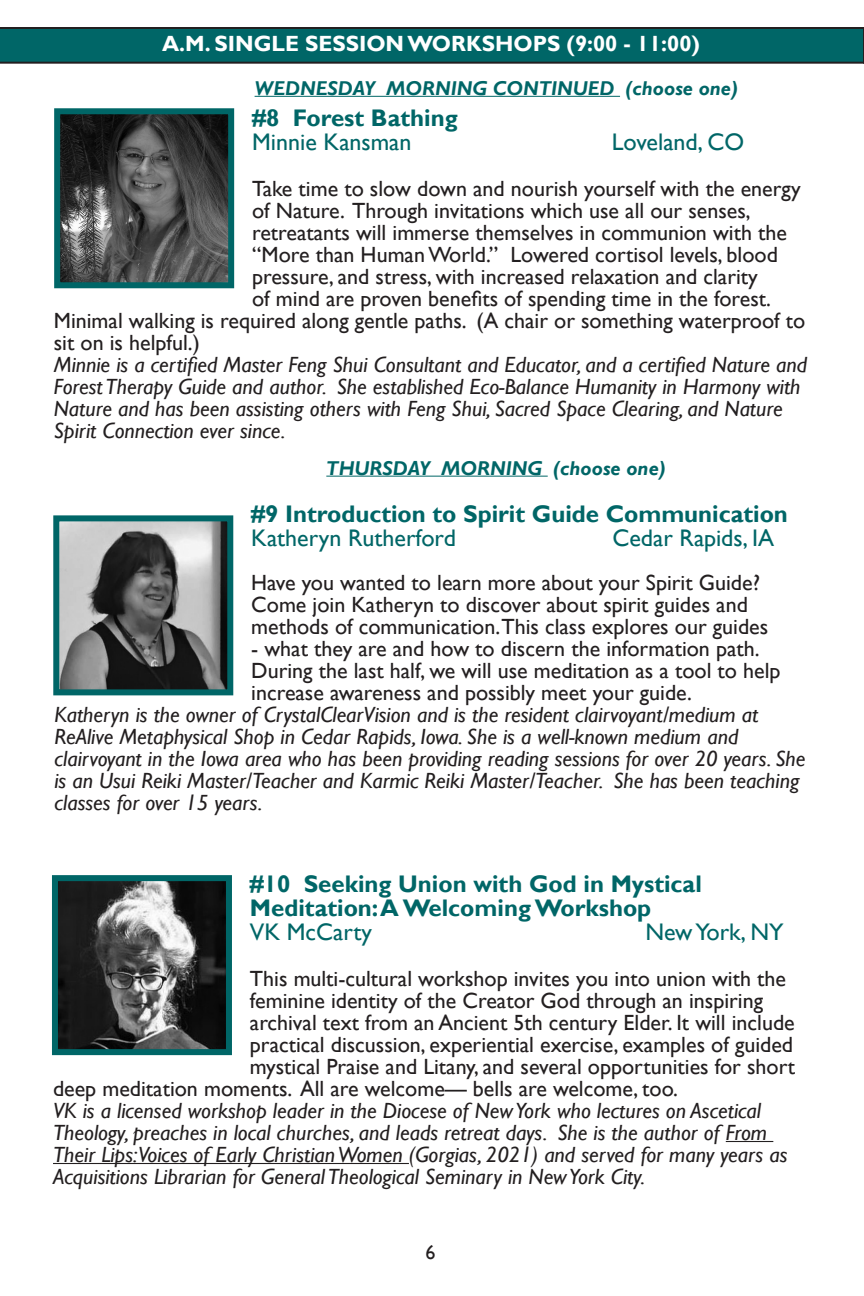
<style>
.page{position:relative;width:864px;height:1296px;background:#fff}
.page>*{position:absolute;margin:0;border:0;box-sizing:border-box;transform-origin:0 0}
.Workshops{font:700 24px/24px "Gill Sans";color:#006667}
.Workshops-2{font:24px "Gill Sans";color:#006667}
.Workshops-3{font:22px/22px "Gill Sans";color:#231f20}
.Workshops-4{font:italic 22px/22px "Gill Sans";color:#231f20}
.t1{font:700 22px "Gill Sans";color:#fff}
.t2{font:italic 700 20px "Gill Sans";color:#006667}
.t3{font:20px "Gill Sans";color:#231f20}
</style>
<div class="page">
<svg style="left:0;top:27px;width:864px;height:37px;background:#065f60"></svg>
<img style="left:61px;top:115px;width:166px;height:166px">
<div style="left:54px;top:108px;width:180px;height:180px;border:6px solid #006667"></div>
<hr style="left:726px;top:1141px;width:47px;height:1px;background:#231f20">
<hr style="left:53px;top:1163px;width:356px;height:1px;background:#231f20">
<img style="left:59px;top:882px;width:166px;height:166px">
<div style="left:52px;top:875px;width:180px;height:180px;border:6px solid #006667"></div>
<img style="left:60px;top:522px;width:166px;height:166px">
<div style="left:53px;top:515px;width:180px;height:180px;border:6px solid #006667"></div>
<hr style="left:326px;top:476px;width:222px;height:1px;background:#006667">
<hr style="left:255px;top:96px;width:365px;height:1px;background:#006667">
<p class="t1" style="left:162px;top:30px;width:539px">A.M. SINGLE SESSION WORKSHOPS (9:00 - 11:00)</p>
<p class="t2" style="left:255px;top:76px;width:485px">WEDNESDAY MORNING CONTINUED (choose one)</p>
<p class="Workshops" style="left:252px;top:107px;width:207px">#8 Forest Bathing</p>
<p class="Workshops-2" style="left:252px;top:128px;width:161px">Minnie Kansman</p>
<p class="Workshops-2" style="left:612px;top:128px;width:134px">Loveland, CO</p>
<p class="Workshops-3" style="left:252px;top:178px;width:550px">Take time to slow down and nourish yourself with the energy</p>
<p class="Workshops-3" style="left:252px;top:200px;width:500px">of Nature. Through invitations which use all our senses,</p>
<p class="Workshops-3" style="left:252px;top:222px;width:536px">retreatants will immerse themselves in communion with the</p>
<p class="Workshops-3" style="left:252px;top:244px;width:527px">“More than Human World.” Lowered cortisol levels, blood</p>
<p class="Workshops-3" style="left:252px;top:266px;width:507px">pressure, and stress, with increased relaxation and clarity</p>
<p class="Workshops-3" style="left:252px;top:288px;width:520px">of mind are proven benefits of spending time in the forest.</p>
<p class="Workshops-3" style="left:54px;top:310px;width:753px">Minimal walking is required along gentle paths. (A chair or something waterproof to</p>
<p class="Workshops-3" style="left:54px;top:332px;width:147px">sit on is helpful.)</p>
<p class="Workshops-4" style="left:54px;top:354px;width:755px">Minnie is a certified Master Feng Shui Consultant and Educator, and a certified Nature and Forest Therapy Guide and author. She established Eco-Balance Humanity in Harmony with Nature and has been assisting others with Feng Shui, Sacred Space Clearing, and Nature Spirit Connection ever since.</p>
<p class="t2" style="left:326px;top:456px;width:341px">THURSDAY MORNING (choose one)</p>
<p class="Workshops" style="left:251px;top:503px;width:538px">#9 Introduction to Spirit Guide Communication</p>
<p class="Workshops-2" style="left:251px;top:524px;width:206px">Katheryn Rutherford</p>
<p class="Workshops-2" style="left:612px;top:524px;width:163px">Cedar Rapids, IA</p>
<p class="Workshops-3" style="left:251px;top:572px;width:518px">Have you wanted to learn more about your Spirit Guide?<br>Come join Katheryn to discover about spirit guides and methods of communication.This class explores our guides</p>
<p class="Workshops-3" style="left:251px;top:638px;width:531px">- what they are and how to discern the information path.<br>During the last half, we will use meditation as a tool to help increase awareness and possibly meet your guide.</p>
<p class="Workshops-4" style="left:54px;top:704px;width:753px">Katheryn is the owner of CrystalClearVision and is the resident clairvoyant/medium at ReAlive Metaphysical Shop in Cedar Rapids, Iowa. She is a well-known medium and clairvoyant in the Iowa area who has been providing reading sessions for over 20 years. She is an Usui Reiki Master/Teacher and Karmic Reiki Master/Teacher. She has been teaching classes for over 15 years.</p>
<p class="Workshops" style="left:250px;top:872px;width:453px">#10 Seeking Union with God in Mystical<br>Meditation: A Welcoming Workshop</p>
<p class="Workshops-2" style="left:250px;top:918px;width:123px">VK McCarty</p>
<p class="Workshops-2" style="left:645px;top:918px;width:140px">New York, NY</p>
<p class="Workshops-3" style="left:250px;top:968px;width:538px">This multi-cultural workshop invites you into union with the</p>
<p class="Workshops-3" style="left:250px;top:990px;width:515px">feminine identity of the Creator God through an inspiring</p>
<p class="Workshops-3" style="left:250px;top:1012px;width:546px">archival text from an Ancient 5th century Elder. It will include</p>
<p class="Workshops-3" style="left:250px;top:1034px;width:545px">practical discussion, experiential exercise, examples of guided</p>
<p class="Workshops-3" style="left:250px;top:1056px;width:547px">mystical Praise and Litany, and several opportunities for short</p>
<p class="Workshops-3" style="left:53px;top:1078px;width:626px">deep meditation moments. All are welcome— bells are welcome, too.</p>
<p class="Workshops-4" style="left:53px;top:1100px;width:736px">VK is a licensed workshop leader in the Diocese of New York who lectures on Ascetical Theology, preaches in local churches, and leads retreat days. She is the author of From Their Lips:Voices of Early Christian Women (Gorgias, 2021) and served for many years as Acquisitions Librarian for General Theological Seminary in New York City.</p>
<p class="t3" style="left:426px;top:1240px;width:11px">6</p>
</div>
